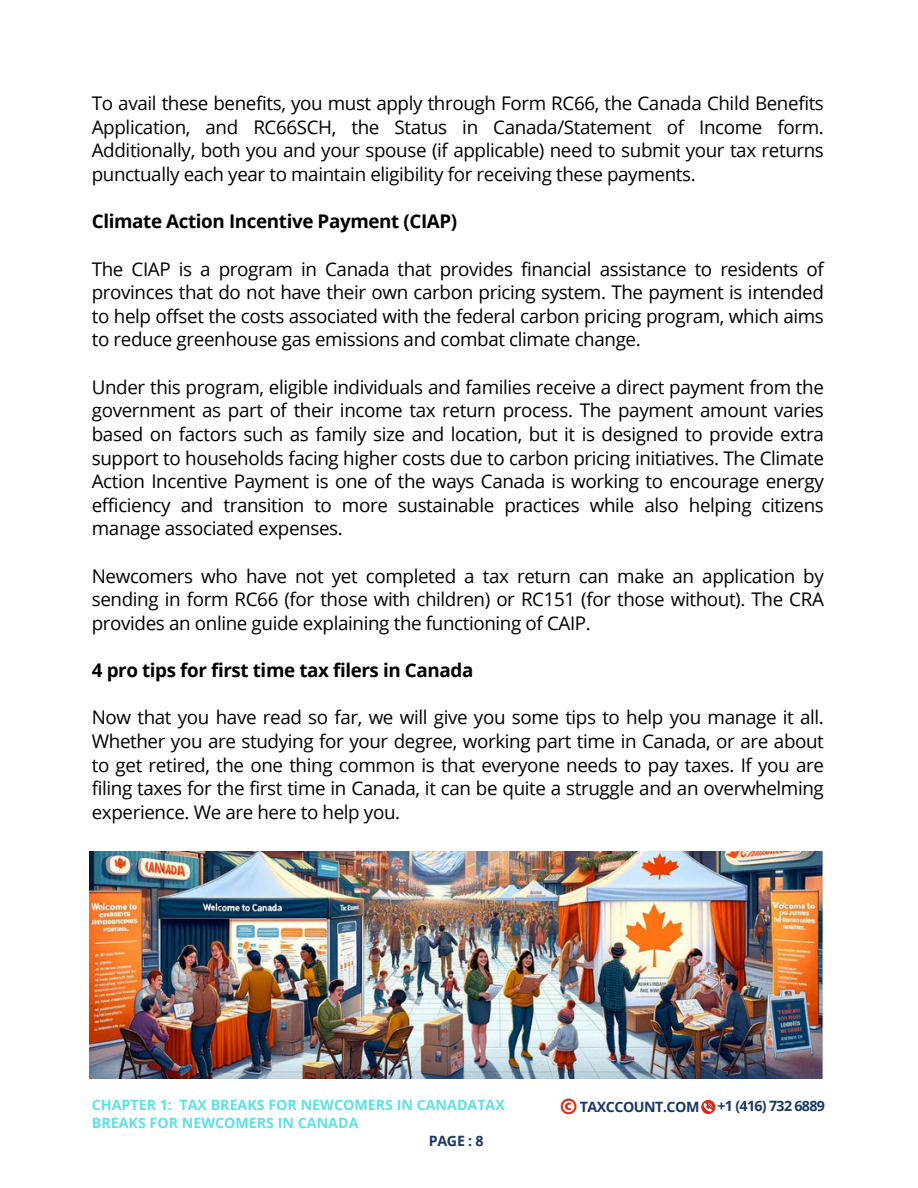
<style>
.page{position:relative;width:918px;height:1188px;background:#fff}
.page>*{position:absolute;margin:0;border:0;box-sizing:border-box;transform-origin:0 0}
.t1{font:18.75px/23.7px "Open Sans";letter-spacing:-.02em;color:#000;text-align:justify}
.t2{font:700 18.75px "Open Sans";letter-spacing:-.02em;color:#000}
.t3{font:700 14.25px/18px "Open Sans";color:#5ce1e6}
.t4{font:700 14.25px "Open Sans";letter-spacing:-.035em;color:#193965}
.s1{font-family:"League Spartan";font-size:18.3px;color:#d52b1e}
</style>
<div class="page">
<img style="left:89px;top:851px;width:735px;height:228px">
<svg style="left:701px;top:1100px;width:14px;height:14px"></svg>
<p class="t1" style="left:92px;top:91px;width:734px">To avail these benefits, you must apply through Form RC66, the Canada Child Benefits Application, and RC66SCH, the Status in Canada/Statement of Income form.<br>Additionally, both you and your spouse (if applicable) need to submit your tax returns punctually each year to maintain eligibility for receiving these payments.</p>
<p class="t2" style="left:92px;top:208px;width:367px">Climate Action Incentive Payment (CIAP)</p>
<p class="t1" style="left:92px;top:256px;width:734px">The CIAP is a program in Canada that provides financial assistance to residents of provinces that do not have their own carbon pricing system. The payment is intended to help offset the costs associated with the federal carbon pricing program, which aims to reduce greenhouse gas emissions and combat climate change.</p>
<p class="t1" style="left:92px;top:375px;width:734px">Under this program, eligible individuals and families receive a direct payment from the government as part of their income tax return process. The payment amount varies based on factors such as family size and location, but it is designed to provide extra support to households facing higher costs due to carbon pricing initiatives. The Climate Action Incentive Payment is one of the ways Canada is working to encourage energy efficiency and transition to more sustainable practices while also helping citizens manage associated expenses.</p>
<p class="t1" style="left:92px;top:564px;width:734px">Newcomers who have not yet completed a tax return can make an application by sending in form RC66 (for those with children) or RC151 (for those without). The CRA provides an online guide explaining the functioning of CAIP.</p>
<p class="t2" style="left:92px;top:657px;width:383px">4 pro tips for first time tax filers in Canada</p>
<p class="t1" style="left:92px;top:705px;width:734px">Now that you have read so far, we will give you some tips to help you manage it all.<br>Whether you are studying for your degree, working part time in Canada, or are about to get retired, the one thing common is that everyone needs to pay taxes. If you are filing taxes for the first time in Canada, it can be quite a struggle and an overwhelming experience. We are here to help you.</p>
<p class="t3" style="left:92px;top:1096px;width:415px">CHAPTER 1: TAX BREAKS FOR NEWCOMERS IN CANADATAX<br>BREAKS FOR NEWCOMERS IN CANADA</p>
<p class="t4" style="left:429px;top:1131px;width:56px">PAGE : 8</p>
<p class="t4" style="left:561px;top:1097px;width:140px"><span class="s1">©</span> TAXCCOUNT.COM</p>
<p class="t4" style="left:717px;top:1096px;width:109px">+1 (416) 732 6889</p>
</div>
